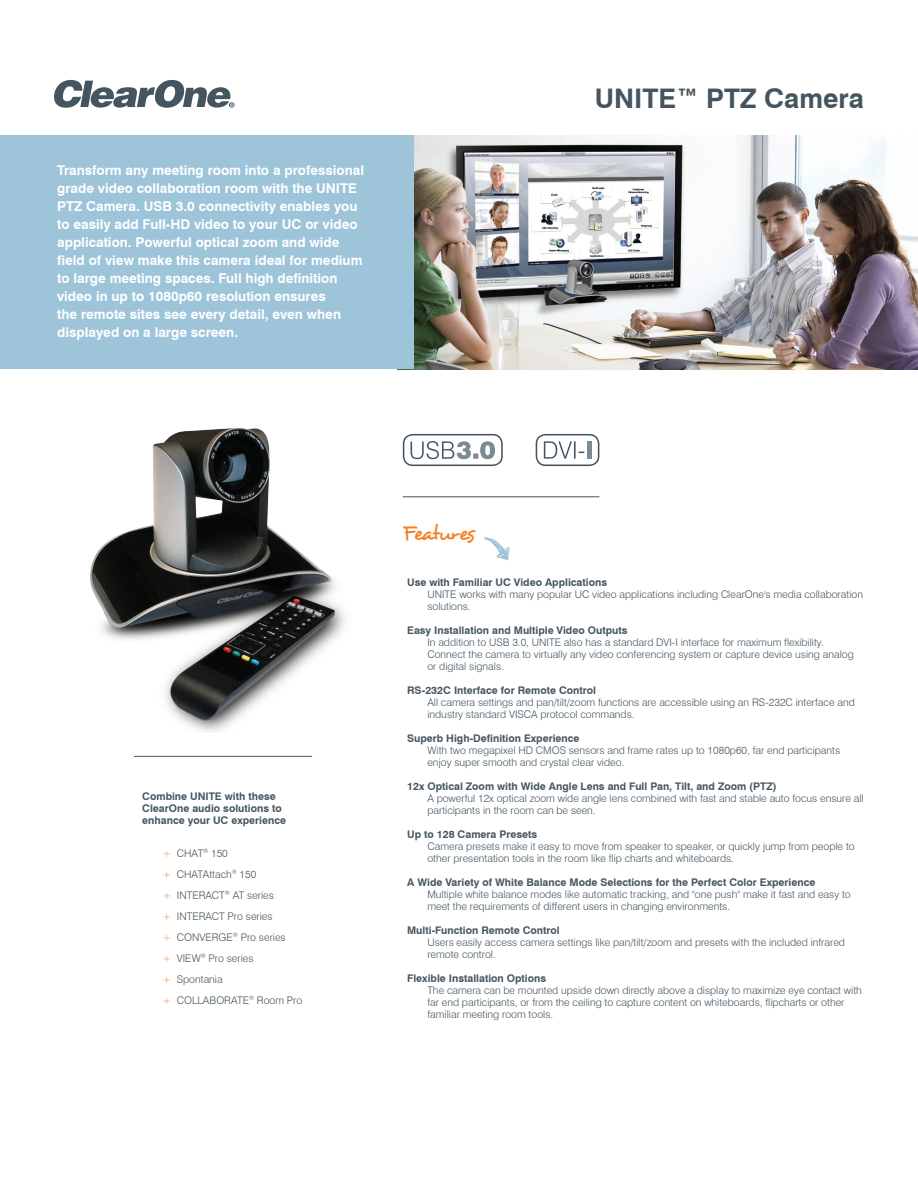
<style>
.page{position:relative;width:918px;height:1188px;background:#fff}
.page>*{position:absolute;margin:0;border:0;box-sizing:border-box;transform-origin:0 0}
.t1{font:700 27px "Swiss 721 BT";color:#45555f}
.t2{font:21px "Desyrel";letter-spacing:-.075em;color:#f48026}
.t3{font:700 13.5px/18px "Swiss 721 BT";color:#fff}
.t4{font:300 10.5px/12px "Swiss 721 BT";color:#45555f}
.t5{font:700 10.5px/12px "Swiss 721 BT";color:#45555f}
.s1{color:#f48026}
</style>
<div class="page">
<svg style="left:483px;top:537px;width:27px;height:23px"></svg>
<svg style="left:54px;top:80px;width:181px;height:28px"></svg>
<img style="left:413px;top:136px;width:505px;height:233px">
<div style="left:0;top:136px;width:413px;height:233px;background:#9ec4da"></div>
<img style="left:90px;top:428px;width:255px;height:304px">
<hr style="left:134px;top:756px;width:178px;height:1px;background:#45555f">
<svg style="left:403px;top:434px;width:100px;height:32px"></svg>
<hr style="left:403px;top:497px;width:196px;height:1px;background:#45555f">
<svg style="left:536px;top:434px;width:63px;height:32px"></svg>
<hr style="left:587px;top:441px;width:4px;height:18px;background:#7b8b94">
<p class="t3" style="left:57px;top:162px;width:309px">Transform any meeting room into a professional grade video collaboration room with the UNITE PTZ Camera. USB 3.0 connectivity enables you to easily add Full-HD video to your UC or video application. Powerful optical zoom and wide field of view make this camera ideal for medium to large meeting spaces. Full high definition video in up to 1080p60 resolution ensures<br>the remote sites see every detail, even when displayed on a large screen.</p>
<p class="t1" style="left:595px;top:82px;width:271px">UNITE™ PTZ Camera</p>
<p class="t5" style="left:142px;top:790px;width:145px">Combine UNITE with these<br>ClearOne audio solutions to enhance your UC experience</p>
<p class="t4" style="left:163px;top:847px;width:67px"><span class="s1">+</span> CHAT<sup>®</sup> 150</p>
<p class="t4" style="left:163px;top:868px;width:95px"><span class="s1">+</span> CHATAttach<sup>®</sup> 150</p>
<p class="t4" style="left:163px;top:889px;width:113px"><span class="s1">+</span> INTERACT<sup>®</sup> AT series</p>
<p class="t4" style="left:163px;top:910px;width:112px"><span class="s1">+</span> INTERACT Pro series</p>
<p class="t4" style="left:163px;top:931px;width:125px"><span class="s1">+</span> CONVERGE<sup>®</sup> Pro series</p>
<p class="t4" style="left:163px;top:952px;width:93px"><span class="s1">+</span> VIEW<sup>®</sup> Pro series</p>
<p class="t4" style="left:163px;top:973px;width:62px"><span class="s1">+</span> Spontania</p>
<p class="t4" style="left:163px;top:994px;width:141px"><span class="s1">+</span> COLLABORATE<sup>®</sup> Room Pro</p>
<p class="t2" style="left:403px;top:520px;width:73px">Features</p>
<p class="t5" style="left:407px;top:576px;width:201px">Use with Familiar UC Video Applications</p>
<p class="t4" style="left:427px;top:588px;width:437px">UNITE works with many popular UC video applications including ClearOne's media collaboration solutions.</p>
<p class="t5" style="left:407px;top:624px;width:222px">Easy Installation and Multiple Video Outputs</p>
<p class="t4" style="left:427px;top:636px;width:428px">In addition to USB 3.0, UNITE also has a standard DVI-I interface for maximum flexibility.<br>Connect the camera to virtually any video conferencing system or capture device using analog or digital signals.</p>
<p class="t5" style="left:407px;top:684px;width:191px">RS-232C Interface for Remote Control</p>
<p class="t4" style="left:427px;top:696px;width:429px">All camera settings and pan/tilt/zoom functions are accessible using an RS-232C interface and industry standard VISCA protocol commands.</p>
<p class="t5" style="left:407px;top:732px;width:174px">Superb High-Definition Experience</p>
<p class="t4" style="left:427px;top:744px;width:414px">With two megapixel HD CMOS sensors and frame rates up to 1080p60, far end participants enjoy super smooth and crystal clear video.</p>
<p class="t5" style="left:407px;top:780px;width:371px">12x Optical Zoom with Wide Angle Lens and Full Pan, Tilt, and Zoom (PTZ)</p>
<p class="t4" style="left:427px;top:792px;width:438px">A powerful 12x optical zoom wide angle lens combined with fast and stable auto focus ensure all participants in the room can be seen.</p>
<p class="t5" style="left:407px;top:828px;width:132px">Up to 128 Camera Presets</p>
<p class="t4" style="left:427px;top:840px;width:429px">Camera presets make it easy to move from speaker to speaker, or quickly jump from people to other presentation tools in the room like flip charts and whiteboards.</p>
<p class="t5" style="left:407px;top:876px;width:410px">A Wide Variety of White Balance Mode Selections for the Perfect Color Experience</p>
<p class="t4" style="left:427px;top:888px;width:425px">Multiple white balance modes like automatic tracking, and "one push" make it fast and easy to meet the requirements of different users in changing environments.</p>
<p class="t5" style="left:407px;top:924px;width:154px">Multi-Function Remote Control</p>
<p class="t4" style="left:427px;top:936px;width:419px">Users easily access camera settings like pan/tilt/zoom and presets with the included infrared remote control.</p>
<p class="t5" style="left:407px;top:972px;width:140px">Flexible Installation Options</p>
<p class="t4" style="left:427px;top:984px;width:436px">The camera can be mounted upside down directly above a display to maximize eye contact with far end participants, or from the ceiling to capture content on whiteboards, flipcharts or other familiar meeting room tools.</p>
</div>
